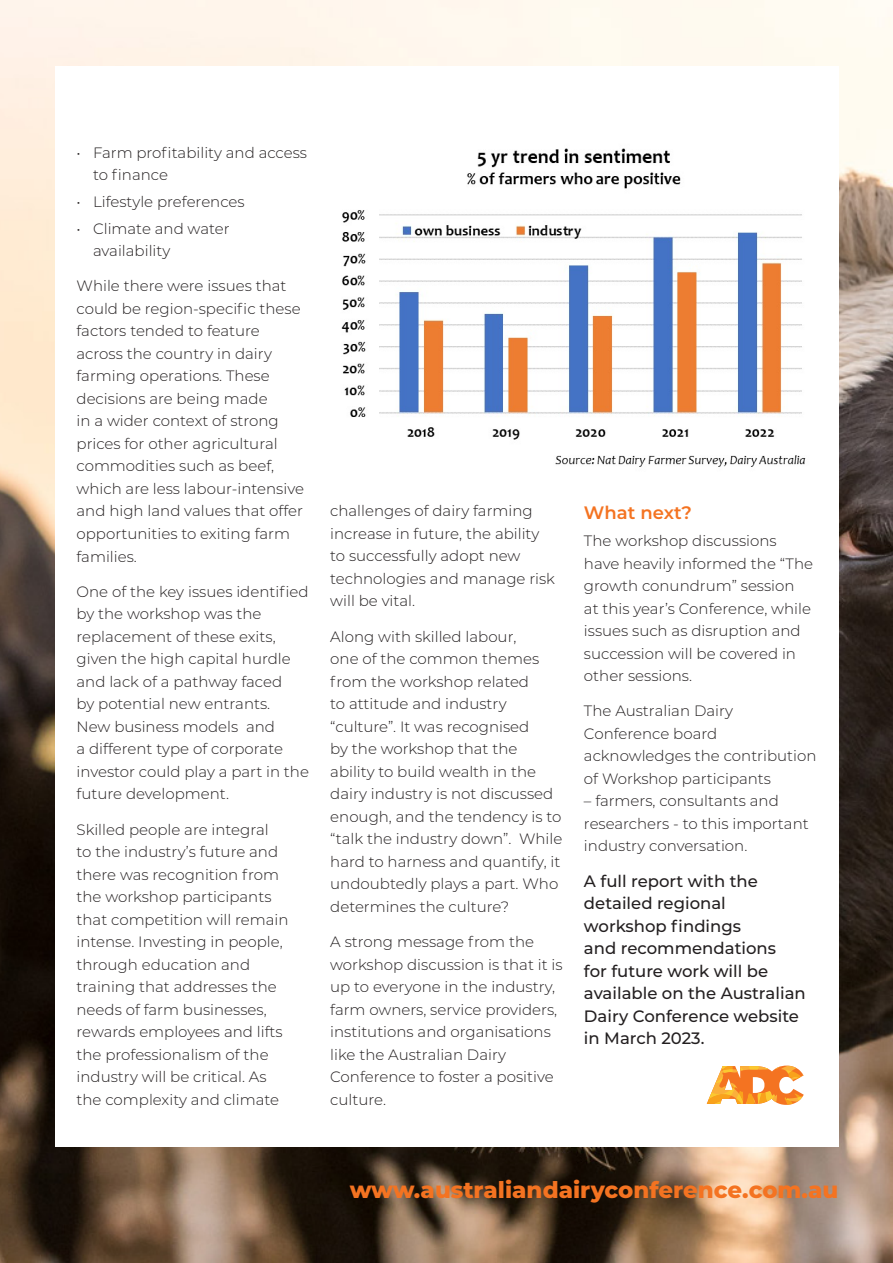
<style>
.page{position:relative;width:893px;height:1263px;background:#fff}
.page>*{position:absolute;margin:0;border:0;box-sizing:border-box;transform-origin:0 0}
.body{font:800 22.8px "Montserrat";color:#f47321}
.sub{font:600 18px "Montserrat";color:#f47321}
.body-2{font:500 16.5px/22.5px "Montserrat";color:#231f20}
.body-3{font:300 15px/22.5px "Montserrat";color:#231f20}
</style>
<div class="page">
<img style="left:0;top:0;width:893px;height:1263px">
<div style="left:55px;top:66px;width:783px;height:1081px;background:#fff"></div>
<img style="left:341px;top:148px;width:465px;height:319px">
<svg style="left:707px;top:1065px;width:97px;height:40px"></svg>
<p class="body-3" style="left:93px;top:141px;width:216px;text-indent:-16px">• Farm profitability and access to finance</p>
<p class="body-3" style="left:77px;top:190px;width:170px">• Lifestyle preferences</p>
<p class="body-3" style="left:93px;top:217px;width:138px;text-indent:-16px">• Climate and water availability</p>
<p class="body-3" style="left:77px;top:274px;width:229px">While there were issues that could be region-specific these factors tended to feature across the country in dairy farming operations. These decisions are being made<br>in a wider context of strong prices for other agricultural commodities such as beef, which are less labour-intensive and high land values that offer opportunities to exiting farm families.</p>
<p class="body-3" style="left:77px;top:580px;width:234px">One of the key issues identified by the workshop was the replacement of these exits, given the high capital hurdle and lack of a pathway faced<br>by potential new entrants.<br>New business models and<br>a different type of corporate investor could play a part in the future development.</p>
<p class="body-3" style="left:77px;top:817px;width:214px">Skilled people are integral<br>to the industry’s future and there was recognition from the workshop participants that competition will remain intense. Investing in people, through education and training that addresses the needs of farm businesses, rewards employees and lifts the professionalism of the industry will be critical. As the complexity and climate</p>
<p class="body-3" style="left:330px;top:499px;width:226px">challenges of dairy farming increase in future, the ability to successfully adopt new technologies and manage risk will be vital.</p>
<p class="body-3" style="left:330px;top:625px;width:234px">Along with skilled labour,<br>one of the common themes from the workshop related<br>to attitude and industry “culture”. It was recognised<br>by the workshop that the ability to build wealth in the dairy industry is not discussed enough, and the tendency is to “talk the industry down”. While hard to harness and quantify, it undoubtedly plays a part. Who determines the culture?</p>
<p class="body-3" style="left:330px;top:930px;width:234px">A strong message from the workshop discussion is that it is up to everyone in the industry, farm owners, service providers, institutions and organisations like the Australian Dairy<br>Conference to foster a positive culture.</p>
<p class="sub" style="left:584px;top:500px;width:109px">What next?</p>
<p class="body-3" style="left:584px;top:529px;width:231px">The workshop discussions have heavily informed the “The growth conundrum” session at this year’s Conference, while issues such as disruption and succession will be covered in other sessions.</p>
<p class="body-3" style="left:584px;top:699px;width:234px">The Australian Dairy<br>Conference board acknowledges the contribution of Workshop participants</p>
<p class="body-3" style="left:584px;top:789px;width:226px">– farmers, consultants and researchers - to this important industry conversation.</p>
<p class="body-2" style="left:584px;top:869px;width:223px">A full report with the detailed regional workshop findings<br>and recommendations<br>for future work will be available on the Australian<br>Dairy Conference website in March 2023.</p>
<p class="body" style="left:350px;top:1174px;width:490px">www.australiandairyconference.com.au</p>
</div>
